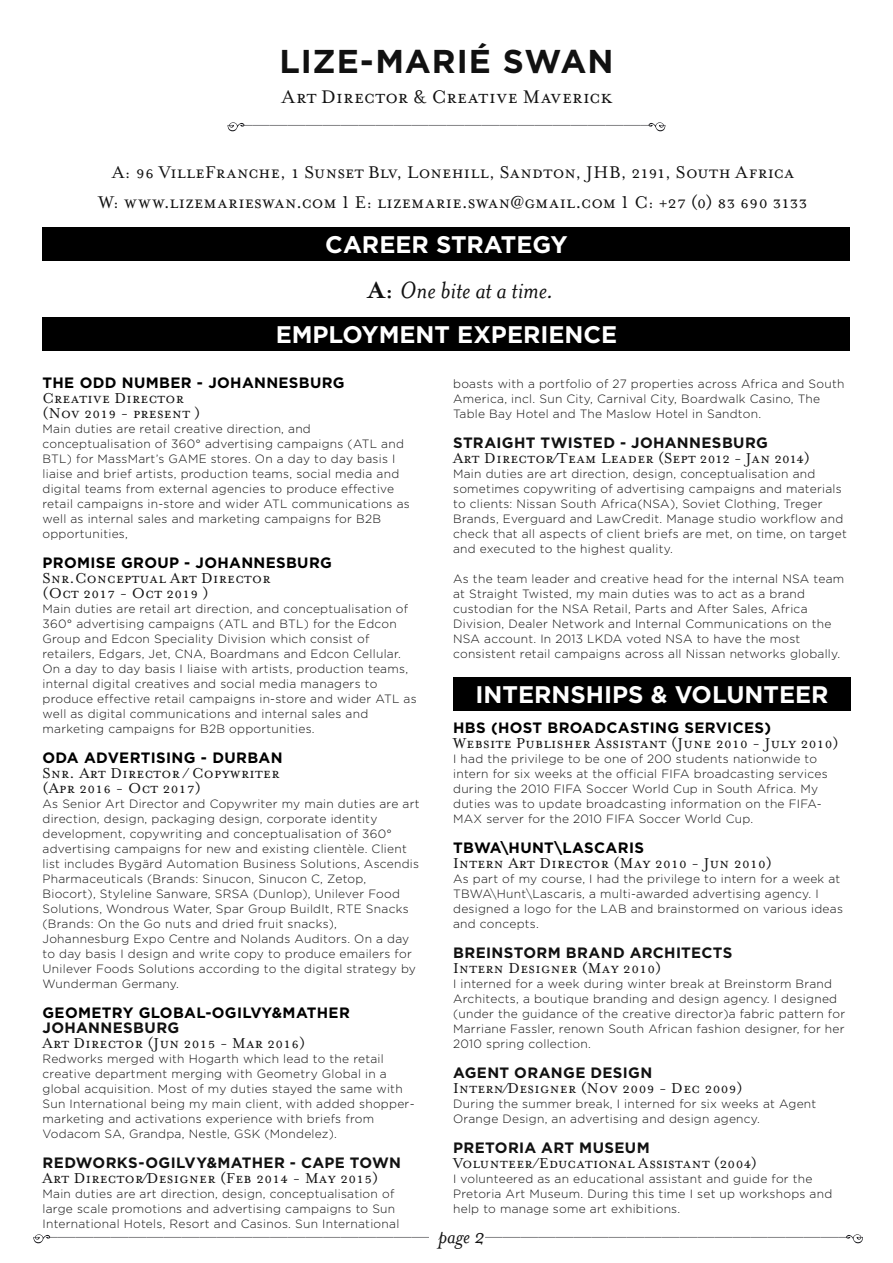
<style>
.page{position:relative;width:893px;height:1263px;background:#fff}
.page>*{position:absolute;margin:0;border:0;box-sizing:border-box;transform-origin:0 0}
.t1{font:700 33px "Gotham";letter-spacing:.025em;color:#111}
.t2{font:italic 27px "Mrs Eaves";color:#111}
.t3{font:700 24px "Gotham";color:#fff}
.t4{font:italic 22.5px "Mrs Eaves";color:#111}
.t5{font:21px "Mrs Eaves Small Caps";letter-spacing:.02em;color:#111}
.t6{font:19.5px/30px "Mrs Eaves Small Caps";letter-spacing:.01em;color:#111;text-align:center}
.t7{font:16.5px/15px "Mrs Eaves Small Caps";letter-spacing:.02em;color:#111}
.t8{font:700 15px "Gotham";letter-spacing:.025em;color:#000}
.t9{font:700 15px "Gotham";letter-spacing:.025em;color:#111}
.t10{font:300 12px/15px "Gotham";letter-spacing:.02em;color:#111}
.s1{font-family:"Mrs Eaves Smart Lig";font-weight:700;font-style:normal}
</style>
<div class="page">
<svg style="left:33px;top:1234px;width:830px;height:9px"></svg>
<div style="left:43px;top:227px;width:807px;height:34px;background:#000"></div>
<div style="left:43px;top:317px;width:807px;height:34px;background:#000"></div>
<div style="left:453px;top:677px;width:398px;height:34px;background:#000"></div>
<svg style="left:228px;top:122px;width:437px;height:9px"></svg>
<h1 class="t1" style="left:280px;top:46px;width:335px">LIZE-MARIÉ SWAN</h1>
<h3 class="t5" style="left:282px;top:83px;width:332px">Art Director &amp; Creative Maverick</h3>
<h3 class="t6" style="left:99px;top:156px;width:711px">A: 96 VilleFranche, 1 Sunset Blv, Lonehill, Sandton, JHB, 2191, South Africa<br>W: www.lizemarieswan.com | E: lizemarie.swan@gmail.com | C: +27 (0) 83 690 3133</h3>
<h3 class="t3" style="left:325px;top:233px;width:244px">CAREER STRATEGY</h3>
<h2 class="t2" style="left:368px;top:281px;width:188px"><span class="s1">A:</span> One bite at a time.</h2>
<h3 class="t3" style="left:276px;top:323px;width:343px">EMPLOYMENT EXPERIENCE</h3>
<p class="t8" style="left:43px;top:376px;width:304px">THE ODD NUMBER - JOHANNESBURG</p>
<h3 class="t7" style="left:43px;top:389px;width:160px">Creative Director (Nov 2019 - present )</h3>
<p class="t10" style="left:43px;top:421px;width:369px">Main duties are retail creative direction, and conceptualisation of 360° advertising campaigns (ATL and BTL) for MassMart’s GAME stores. On a day to day basis I liaise and brief artists, production teams, social media and digital teams from external agencies to produce effective retail campaigns in-store and wider ATL communications as well as internal sales and marketing campaigns for B2B opportunities,</p>
<p class="t8" style="left:43px;top:556px;width:291px">PROMISE GROUP - JOHANNESBURG</p>
<h3 class="t7" style="left:43px;top:569px;width:229px">Snr.Conceptual Art Director (Oct 2017 - Oct 2019 )</h3>
<p class="t10" style="left:43px;top:601px;width:376px">Main duties are retail art direction, and conceptualisation of 360° advertising campaigns (ATL and BTL) for the Edcon Group and Edcon Speciality Division which consist of retailers, Edgars, Jet, CNA, Boardmans and Edcon Cellular.<br>On a day to day basis I liaise with artists, production teams, internal digital creatives and social media managers to produce effective retail campaigns in-store and wider ATL as well as digital communications and internal sales and marketing campaigns for B2B opportunities.</p>
<p class="t8" style="left:43px;top:751px;width:242px">ODA ADVERTISING - DURBAN</p>
<h3 class="t7" style="left:43px;top:764px;width:238px">Snr. Art Director / Copywriter (Apr 2016 - Oct 2017)</h3>
<p class="t10" style="left:43px;top:796px;width:378px">As Senior Art Director and Copywriter my main duties are art direction, design, packaging design, corporate identity development, copywriting and conceptualisation of 360° advertising campaigns for new and existing clientèle. Client list includes Bygärd Automation Business Solutions, Ascendis Pharmaceuticals (Brands: Sinucon, Sinucon C, Zetop, Biocort), Styleline Sanware, SRSA (Dunlop), Unilever Food Solutions, Wondrous Water, Spar Group BuildIt, RTE Snacks (Brands: On the Go nuts and dried fruit snacks), Johannesburg Expo Centre and Nolands Auditors. On a day to day basis I design and write copy to produce emailers for Unilever Foods Solutions according to the digital strategy by Wunderman Germany.</p>
<p class="t8" style="left:43px;top:1006px;width:309px">GEOMETRY GLOBAL-OGILVY&amp;MATHER</p>
<p class="t9" style="left:43px;top:1021px;width:138px">JOHANNESBURG</p>
<h3 class="t7" style="left:43px;top:1034px;width:264px">Art Director (Jun 2015 - Mar 2016)</h3>
<p class="t10" style="left:43px;top:1051px;width:374px">Redworks merged with Hogarth which lead to the retail creative department merging with Geometry Global in a global acquisition. Most of my duties stayed the same with Sun International being my main client, with added shopper&shy;marketing and activations experience with briefs from Vodacom SA, Grandpa, Nestle, GSK (Mondelez).</p>
<p class="t9" style="left:43px;top:1156px;width:360px">REDWORKS-OGILVY&amp;MATHER - CAPE TOWN</p>
<h3 class="t7" style="left:43px;top:1169px;width:337px">Art Director/Designer (Feb 2014 - May 2015)</h3>
<p class="t10" style="left:43px;top:1186px;width:358px">Main duties are art direction, design, conceptualisation of large scale promotions and advertising campaigns to Sun<br>International Hotels, Resort and Casinos. Sun International</p>
<p class="t10" style="left:453px;top:376px;width:393px">boasts with a portfolio of 27 properties across Africa and South<br>America, incl. Sun City, Carnival City, Boardwalk Casino, The<br>Table Bay Hotel and The Maslow Hotel in Sandton.</p>
<p class="t9" style="left:453px;top:436px;width:316px">STRAIGHT TWISTED - JOHANNESBURG</p>
<h3 class="t7" style="left:453px;top:449px;width:358px">Art Director/Team Leader (Sept 2012 - Jan 2014)</h3>
<p class="t10" style="left:453px;top:466px;width:395px">Main duties are art direction, design, conceptualisation and sometimes copywriting of advertising campaigns and materials to clients: Nissan South Africa(NSA), Soviet Clothing, Treger Brands, Everguard and LawCredit. Manage studio workflow and check that all aspects of client briefs are met, on time, on target and executed to the highest quality.</p>
<p class="t10" style="left:453px;top:571px;width:393px">As the team leader and creative head for the internal NSA team at Straight Twisted, my main duties was to act as a brand custodian for the NSA Retail, Parts and After Sales, Africa Division, Dealer Network and Internal Communications on the NSA account. In 2013 LKDA voted NSA to have the most consistent retail campaigns across all Nissan networks globally.</p>
<h3 class="t3" style="left:475px;top:683px;width:355px">INTERNSHIPS &amp; VOLUNTEER</h3>
<p class="t8" style="left:453px;top:721px;width:319px">HBS (HOST BROADCASTING SERVICES)</p>
<h3 class="t7" style="left:453px;top:734px;width:387px">Website Publisher Assistant (June 2010 - July 2010)</h3>
<p class="t10" style="left:453px;top:751px;width:376px">I had the privilege to be one of 200 students nationwide to intern for six weeks at the official FIFA broadcasting services during the 2010 FIFA Soccer World Cup in South Africa. My duties was to update broadcasting information on the FIFA-MAX server for the 2010 FIFA Soccer World Cup.</p>
<p class="t8" style="left:453px;top:841px;width:192px">TBWA\HUNT\LASCARIS</p>
<h3 class="t7" style="left:453px;top:854px;width:320px">Intern Art Director (May 2010 - Jun 2010)</h3>
<p class="t10" style="left:453px;top:871px;width:391px">As part of my course, I had the privilege to intern for a week at TBWA\Hunt\Lascaris, a multi-awarded advertising agency. I designed a logo for the LAB and brainstormed on various ideas and concepts.</p>
<p class="t9" style="left:453px;top:946px;width:281px">BREINSTORM BRAND ARCHITECTS</p>
<h3 class="t7" style="left:453px;top:959px;width:210px">Intern Designer (May 2010)</h3>
<p class="t10" style="left:453px;top:976px;width:394px">I interned for a week during winter break at Breinstorm Brand Architects, a boutique branding and design agency. I designed (under the guidance of the creative director)a fabric pattern for Marriane Fassler, renown South African fashion designer, for her 2010 spring collection.</p>
<p class="t9" style="left:453px;top:1066px;width:201px">AGENT ORANGE DESIGN</p>
<h3 class="t7" style="left:453px;top:1079px;width:291px">Intern/Designer (Nov 2009 - Dec 2009)</h3>
<p class="t10" style="left:453px;top:1096px;width:365px">During the summer break, I interned for six weeks at Agent<br>Orange Design, an advertising and design agency.</p>
<p class="t9" style="left:453px;top:1141px;width:198px">PRETORIA ART MUSEUM</p>
<h3 class="t7" style="left:453px;top:1154px;width:305px">Volunteer/Educational Assistant (2004)</h3>
<p class="t10" style="left:453px;top:1171px;width:381px">I volunteered as an educational assistant and guide for the<br>Pretoria Art Museum. During this time I set up workshops and help to manage some art exhibitions.</p>
<h3 class="t4" style="left:438px;top:1229px;width:48px">page 2</h3>
</div>
